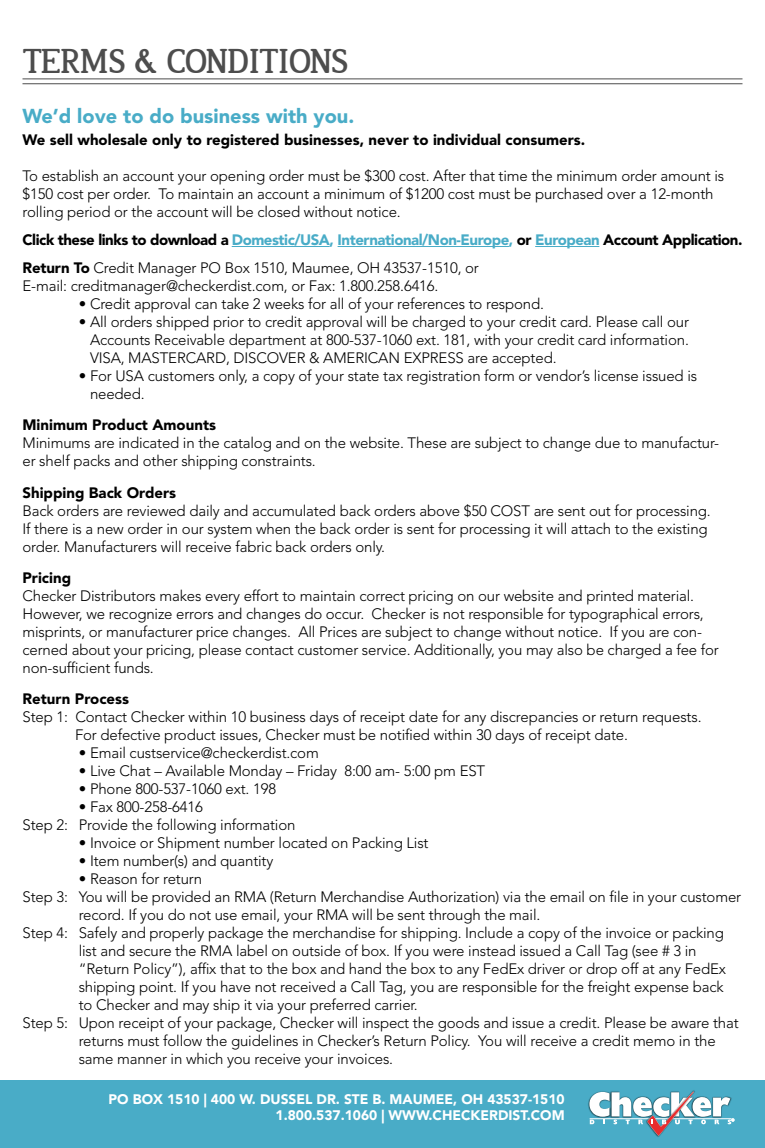
<style>
.page{position:relative;width:765px;height:1148px;background:#fff}
.page>*{position:absolute;margin:0;border:0;box-sizing:border-box;transform-origin:0 0}
.t1{font:700 35.88px "Jura";letter-spacing:-.025em;color:#4d4d4d}
.t2{font:900 20px "Avenir LT Std";color:#49acc7}
.t3{font:300 15px/18px "Avenir LT Std";letter-spacing:-.01em;color:#000}
.t4{font:900 15px/28px "Avenir LT Std";letter-spacing:-.03em;color:#000}
.t5{font:900 15px "Avenir LT Std";color:#000}
.t6{font:900 13.75px/16.2px "Avenir LT Std";color:#fff;text-align:right}
.s1{color:#49acc7}
.s2{font-weight:300}
</style>
<div class="page">
<hr style="left:22px;top:79px;width:720px;height:1px;background:#4d4d4d">
<hr style="left:22px;top:84px;width:720px;height:1px;background:#4d4d4d">
<hr style="left:232px;top:246px;width:98px;height:1px;background:#49acc7">
<hr style="left:338px;top:246px;width:171px;height:1px;background:#49acc7">
<hr style="left:535px;top:246px;width:64px;height:1px;background:#49acc7">
<div style="left:0;top:1080px;width:765px;height:68px;background:#49acc7"></div>
<svg style="left:589px;top:1091px;width:145px;height:44px"></svg>
<h1 class="t1" style="left:24px;top:43px;width:327px">TERMS &amp; CONDITIONS</h1>
<h2 class="t2" style="left:22px;top:104px;width:333px">We’d love to do business with you.</h2>
<p class="t5" style="left:22px;top:131px;width:564px">We sell wholesale only to registered businesses, never to individual consumers.</p>
<p class="t3" style="left:22px;top:167px;width:703px">To establish an account your opening order must be $300 cost. After that time the minimum order amount is $150 cost per order. To maintain an account a minimum of $1200 cost must be purchased over a 12-month rolling period or the account will be closed without notice.</p>
<p class="t4" style="left:22px;top:226px;width:721px">Click these links to download a <span class="s1">Domestic/USA, International/Non-Europe,</span> or <span class="s1">European</span> Account Application.<br>Return To <span class="s2">Credit Manager PO Box 1510, Maumee, OH 43537-1510, or</span></p>
<p class="t3" style="left:22px;top:277px;width:418px">E-mail: creditmanager@checkerdist.com, or Fax: 1.800.258.6416.</p>
<p class="t3" style="left:79px;top:295px;width:467px">• Credit approval can take 2 weeks for all of your references to respond.</p>
<p class="t3" style="left:90px;top:313px;width:601px;text-align:justify;text-indent:-11px">• All orders shipped prior to credit approval will be charged to your credit card. Please call our Accounts Receivable department at 800-537-1060 ext. 181, with your credit card information.<br>VISA, MASTERCARD, DISCOVER &amp; AMERICAN EXPRESS are accepted.</p>
<p class="t3" style="left:90px;top:367px;width:609px;text-indent:-11px">• For USA customers only, a copy of your state tax registration form or vendor’s license issued is needed.</p>
<p class="t5" style="left:22px;top:416px;width:195px">Minimum Product Amounts</p>
<p class="t3" style="left:22px;top:434px;width:698px">Minimums are indicated in the catalog and on the website. These are subject to change due to manufactur&shy;er shelf packs and other shipping constraints.</p>
<p class="t5" style="left:22px;top:483px;width:155px">Shipping Back Orders</p>
<p class="t3" style="left:22px;top:501px;width:690px">Back orders are reviewed daily and accumulated back orders above $50 COST are sent out for processing.<br>If there is a new order in our system when the back order is sent for processing it will attach to the existing order. Manufacturers will receive fabric back orders only.</p>
<p class="t5" style="left:22px;top:568px;width:50px">Pricing</p>
<p class="t3" style="left:22px;top:587px;width:698px">Checker Distributors makes every effort to maintain correct pricing on our website and printed material.<br>However, we recognize errors and changes do occur. Checker is not responsible for typographical errors, misprints, or manufacturer price changes. All Prices are subject to change without notice. If you are con&shy;cerned about your pricing, please contact customer service. Additionally, you may also be charged a fee for non-sufficient funds.</p>
<p class="t5" style="left:22px;top:690px;width:108px">Return Process</p>
<p class="t3" style="left:75px;top:708px;width:628px;text-indent:-52px">Step 1: Contact Checker within 10 business days of receipt date for any discrepancies or return requests.<br>For defective product issues, Checker must be notified within 30 days of receipt date.</p>
<p class="t3" style="left:79px;top:744px;width:242px">• Email custservice@checkerdist.com</p>
<p class="t3" style="left:79px;top:762px;width:408px">• Live Chat – Available Monday – Friday 8:00 am- 5:00 pm EST</p>
<p class="t3" style="left:79px;top:780px;width:199px">• Phone 800-537-1060 ext. 198</p>
<p class="t3" style="left:22px;top:798px;width:274px;text-indent:56px">• Fax 800-258-6416<br>Step 2: Provide the following information</p>
<p class="t3" style="left:79px;top:834px;width:351px">• Invoice or Shipment number located on Packing List</p>
<p class="t3" style="left:79px;top:852px;width:196px">• Item number(s) and quantity</p>
<p class="t3" style="left:79px;top:870px;width:125px">• Reason for return</p>
<p class="t3" style="left:22px;top:888px;width:720px">Step 3: You will be provided an RMA (Return Merchandise Authorization) via the email on file in your customer</p>
<p class="t3" style="left:79px;top:906px;width:463px">record. If you do not use email, your RMA will be sent through the mail.</p>
<p class="t3" style="left:22px;top:924px;width:703px">Step 4: Safely and properly package the merchandise for shipping. Include a copy of the invoice or packing</p>
<p class="t3" style="left:79px;top:942px;width:619px">list and secure the RMA label on outside of box. If you were instead issued a Call Tag (see # 3 in</p>
<p class="t3" style="left:79px;top:960px;width:649px">“Return Policy”), affix that to the box and hand the box to any FedEx driver or drop off at any FedEx</p>
<p class="t3" style="left:79px;top:978px;width:647px">shipping point. If you have not received a Call Tag, you are responsible for the freight expense back</p>
<p class="t3" style="left:79px;top:996px;width:341px">to Checker and may ship it via your preferred carrier.</p>
<p class="t3" style="left:22px;top:1014px;width:718px">Step 5: Upon receipt of your package, Checker will inspect the goods and issue a credit. Please be aware that</p>
<p class="t3" style="left:79px;top:1032px;width:638px">returns must follow the guidelines in Checker’s Return Policy. You will receive a credit memo in the</p>
<p class="t3" style="left:79px;top:1050px;width:316px">same manner in which you receive your invoices.</p>
<p class="t6" style="left:109px;top:1091px;width:458px">PO BOX 1510 | 400 W. DUSSEL DR. STE B. MAUMEE, OH 43537-1510<br>1.800.537.1060 | WWW.CHECKERDIST.COM</p>
</div>
